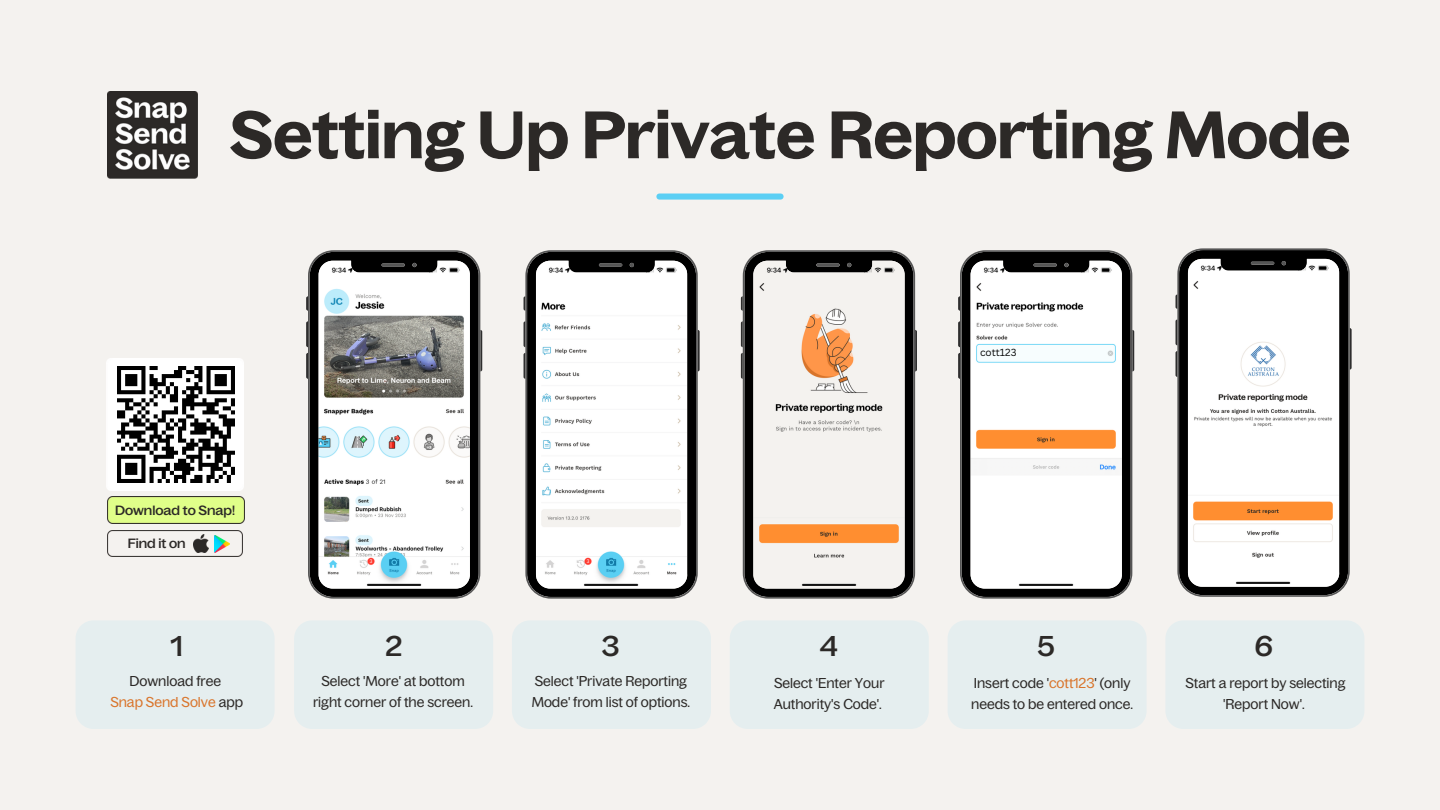
<style>
.page{position:relative;width:1440px;height:810px;background:#f4f2ef}
.page>*{position:absolute;margin:0;border:0;box-sizing:border-box;transform-origin:0 0}
.t1{font:600 65.4px "Bagoss Extended";color:#2c2927}
.t2{font:500 28px "Bagoss Extended";color:#2c2927}
.t3{font:14px/21px "Bagoss Standard";color:#2c2927}
.t4{font:14px "Bagoss Standard";color:#d9752c}
.t5{font:500 13.1px "Bagoss Extended";color:#2c2927}
.t6{font:10px "Canva Sans";color:#000}
.s1{color:#2c2927}
.s2{color:#d9752c}
</style>
<div class="page">
<svg style="left:656px;top:194px;width:128px;height:6px"></svg>
<div style="left:76px;top:621px;width:198px;height:108px;background:#e5eeef"></div>
<div style="left:294px;top:621px;width:199px;height:108px;background:#e5eeef"></div>
<div style="left:512px;top:621px;width:199px;height:108px;background:#e5eeef"></div>
<div style="left:730px;top:621px;width:199px;height:108px;background:#e5eeef"></div>
<div style="left:948px;top:621px;width:198px;height:108px;background:#e5eeef"></div>
<div style="left:1166px;top:621px;width:198px;height:108px;background:#e5eeef"></div>
<svg style="left:306px;top:296px;width:2px;height:15px"></svg>
<svg style="left:306px;top:321px;width:2px;height:26px"></svg>
<svg style="left:306px;top:353px;width:2px;height:26px"></svg>
<svg style="left:480px;top:330px;width:2px;height:41px"></svg>
<svg style="left:308px;top:250px;width:172px;height:349px"></svg>
<svg style="left:524px;top:296px;width:1px;height:15px"></svg>
<svg style="left:524px;top:321px;width:1px;height:26px"></svg>
<svg style="left:524px;top:353px;width:1px;height:26px"></svg>
<svg style="left:698px;top:330px;width:2px;height:41px"></svg>
<svg style="left:525px;top:250px;width:173px;height:349px;fill:#fff"></svg>
<svg style="left:741px;top:296px;width:2px;height:15px"></svg>
<svg style="left:741px;top:321px;width:2px;height:26px"></svg>
<svg style="left:741px;top:353px;width:2px;height:26px"></svg>
<svg style="left:915px;top:330px;width:2px;height:41px"></svg>
<svg style="left:743px;top:250px;width:172px;height:349px"></svg>
<svg style="left:958px;top:296px;width:2px;height:15px"></svg>
<svg style="left:958px;top:321px;width:2px;height:26px"></svg>
<svg style="left:958px;top:353px;width:2px;height:26px"></svg>
<svg style="left:1132px;top:330px;width:2px;height:41px"></svg>
<svg style="left:960px;top:250px;width:172px;height:349px;fill:#fff"></svg>
<svg style="left:1176px;top:294px;width:1px;height:15px"></svg>
<svg style="left:1176px;top:320px;width:1px;height:25px"></svg>
<svg style="left:1176px;top:351px;width:1px;height:26px"></svg>
<svg style="left:1350px;top:328px;width:2px;height:42px"></svg>
<svg style="left:1177px;top:248px;width:173px;height:349px;fill:#fff"></svg>
<img style="left:108px;top:530px;width:135px;height:27px">
<img style="left:108px;top:497px;width:136px;height:27px">
<div style="left:107px;top:359px;width:136px;height:131px;background:#fff"></div>
<img style="left:118px;top:366px;width:116px;height:117px">
<img style="left:214px;top:535px;width:15px;height:17px">
<img style="left:194px;top:535px;width:15px;height:17px">
<img style="left:108px;top:92px;width:90px;height:87px">
<p class="t1" style="left:230px;top:99px;width:1123px">Setting Up Private Reporting Mode</p>
<p class="t5" style="left:115px;top:503px;width:122px">Download to Snap!</p>
<p class="t5" style="left:128px;top:536px;width:59px">Find it on</p>
<p class="t2" style="left:171px;top:630px;width:14px">1</p>
<p class="t3" style="left:130px;top:670px;width:93px">Download free</p>
<p class="t4" style="left:110px;top:694px;width:134px">Snap Send Solve <span class="s1">app</span></p>
<p class="t6" style="left:980px;top:346px;width:38px">cott123</p>
<p class="t2" style="left:386px;top:630px;width:18px">2</p>
<p class="t2" style="left:602px;top:630px;width:19px">3</p>
<p class="t2" style="left:820px;top:630px;width:19px">4</p>
<p class="t2" style="left:1038px;top:630px;width:19px">5</p>
<p class="t2" style="left:1255px;top:630px;width:20px">6</p>
<p class="t3" style="left:313px;top:670px;width:161px;text-align:center">Select 'More' at bottom right corner of the screen.</p>
<p class="t3" style="left:532px;top:670px;width:160px">Select 'Private Reporting<br>Mode' from list of options.</p>
<p class="t3" style="left:774px;top:673px;width:112px">Select 'Enter Your<br>Authority's Code'.</p>
<p class="t3" style="left:971px;top:673px;width:163px">Insert code '<span class="s2">cott123</span>' (only needs to be entered once.</p>
<p class="t3" style="left:1185px;top:673px;width:161px;text-align:center">Start a report by selecting 'Report Now'.</p>
</div>
